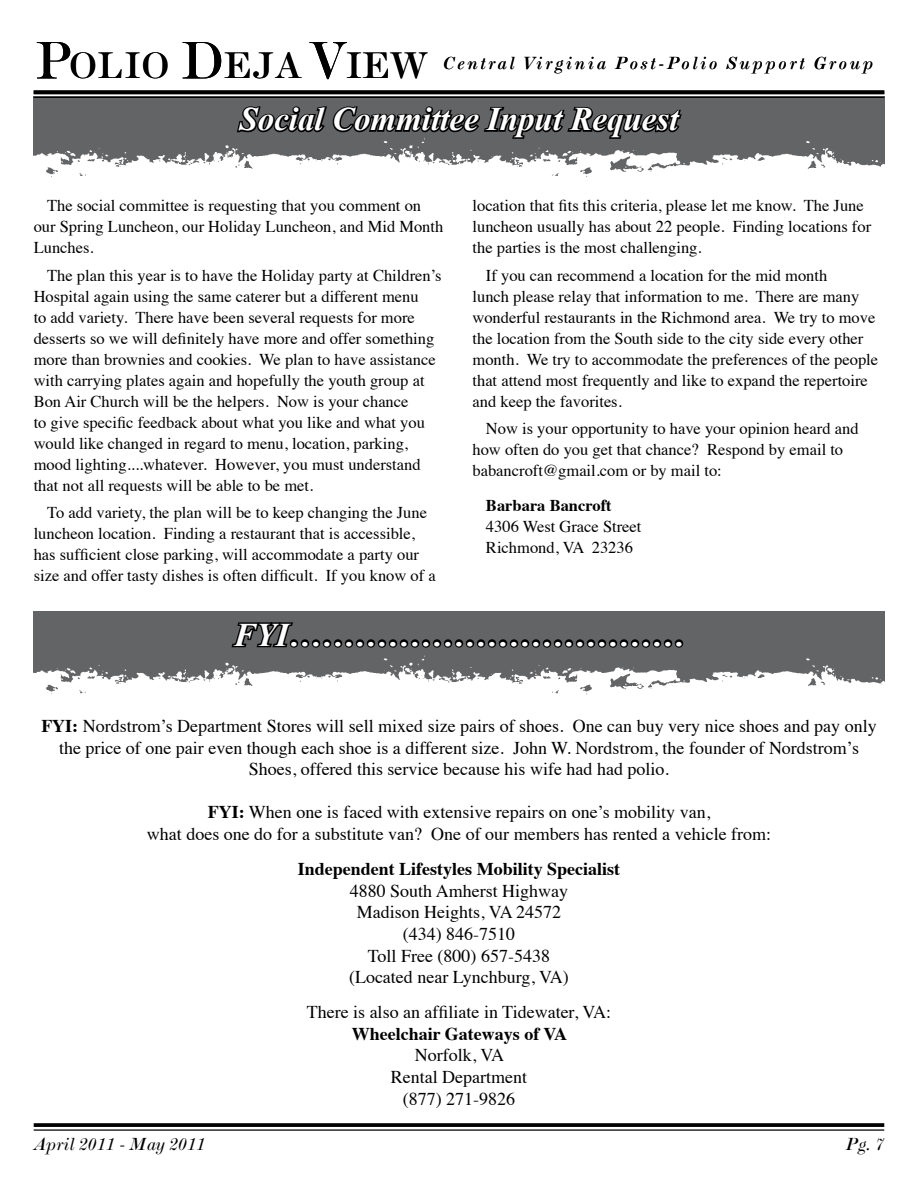
<style>
.page{position:relative;width:918px;height:1188px;background:#fff}
.page>*{position:absolute;margin:0;border:0;box-sizing:border-box;transform-origin:0 0}
.t1{font:italic 700 33px "Times New Roman";color:#fff}
.t2{font:18px/21.6px "Times";color:#000;text-align:center}
.t3{font:700 18px "Times";color:#000}
.t4{font:italic 18px "Scotch Roman MT Std";letter-spacing:.15em;color:#000}
.t5{font:italic 18px "Scotch Roman MT Std";color:#000}
.t6{font:16.5px/21px "Times";color:#000}
.t7{font:700 16.5px "Times";color:#000}
.s1{font-style:normal;font-size:54px}
.s2{font-style:normal;font-size:37.8px}
.s3{font-weight:700}
</style>
<div class="page">
<img style="left:34px;top:96px;width:850px;height:81px">
<svg style="left:34px;top:90px;width:850px;height:4px;fill:#000"></svg>
<hr style="left:34px;top:97px;width:850px;height:1px;background:#000">
<svg style="left:34px;top:1123px;width:850px;height:4px;fill:#060606"></svg>
<hr style="left:34px;top:1129px;width:850px;height:2px;background:#000">
<svg style="left:235px;top:102px;width:449px;height:39px"></svg>
<img style="left:34px;top:612px;width:850px;height:83px">
<svg style="left:229px;top:620px;width:457px;height:30px"></svg>
<p class="t4" style="left:35px;top:52px;width:840px"><span class="s1">P</span><span class="s2">OLIO</span> <span class="s1">D</span><span class="s2">EJA</span> <span class="s1">V</span><span class="s2">IEW</span> Central Virginia Post-Polio Support Group</p>
<h1 class="t1" style="left:239px;top:96px;width:441px">Social Committee Input Request</h1>
<p class="t6" style="left:34px;top:193px;width:411px;text-indent:13px">The social committee is requesting that you comment on our Spring Luncheon, our Holiday Luncheon, and Mid Month<br>Lunches.</p>
<p class="t6" style="left:34px;top:263px;width:410px;text-indent:13px">The plan this year is to have the Holiday party at Children’s Hospital again using the same caterer but a different menu<br>to add variety. There have been several requests for more desserts so we will definitely have more and offer something more than brownies and cookies. We plan to have assistance with carrying plates again and hopefully the youth group at Bon Air Church will be the helpers. Now is your chance<br>to give specific feedback about what you like and what you would like changed in regard to menu, location, parking, mood lighting....whatever. However, you must understand that not all requests will be able to be met.</p>
<p class="t6" style="left:34px;top:501px;width:404px;text-indent:13px">To add variety, the plan will be to keep changing the June luncheon location. Finding a restaurant that is accessible, has sufficient close parking, will accommodate a party our size and offer tasty dishes is often difficult. If you know of a</p>
<p class="t6" style="left:472px;top:193px;width:400px">location that fits this criteria, please let me know. The June luncheon usually has about 22 people. Finding locations for the parties is the most challenging.</p>
<p class="t6" style="left:472px;top:263px;width:407px;text-indent:13px">If you can recommend a location for the mid month<br>lunch please relay that information to me. There are many wonderful restaurants in the Richmond area. We try to move the location from the South side to the city side every other month. We try to accommodate the preferences of the people that attend most frequently and like to expand the repertoire and keep the favorites.</p>
<p class="t6" style="left:472px;top:417px;width:388px;text-indent:13px">Now is your opportunity to have your opinion heard and how often do you get that chance? Respond by email to babancroft@gmail.com or by mail to:</p>
<p class="t7" style="left:486px;top:490px;width:127px">Barbara Bancroft</p>
<p class="t6" style="left:486px;top:514px;width:157px">4306 West Grace Street<br>Richmond, VA 23236</p>
<h1 class="t1" style="left:233px;top:612px;width:453px">FYI………………………………</h1>
<p class="t2" style="left:41px;top:714px;width:837px"><span class="s3">FYI:</span> Nordstrom’s Department Stores will sell mixed size pairs of shoes. One can buy very nice shoes and pay only the price of one pair even though each shoe is a different size. John W. Nordstrom, the founder of Nordstrom’s<br>Shoes, offered this service because his wife had had polio.</p>
<p class="t2" style="left:147px;top:800px;width:626px"><span class="s3">FYI:</span> When one is faced with extensive repairs on one’s mobility van,<br>what does one do for a substitute van? One of our members has rented a vehicle from:</p>
<p class="t3" style="left:298px;top:852px;width:324px">Independent Lifestyles Mobility Specialist</p>
<p class="t2" style="left:349px;top:878px;width:221px">4880 South Amherst Highway<br>Madison Heights, VA 24572 (434) 846-7510<br>Toll Free (800) 657-5438 (Located near Lynchburg, VA)</p>
<p class="t2" style="left:307px;top:1000px;width:306px">There is also an affiliate in Tidewater, VA:</p>
<p class="t3" style="left:352px;top:1017px;width:217px">Wheelchair Gateways of VA</p>
<p class="t2" style="left:391px;top:1043px;width:138px">Norfolk, VA<br>Rental Department (877) 271-9826</p>
<p class="t5" style="left:34px;top:1133px;width:174px">April 2011 - May 2011</p>
<p class="t4" style="left:846px;top:1133px;width:40px">Pg. 7</p>
</div>
